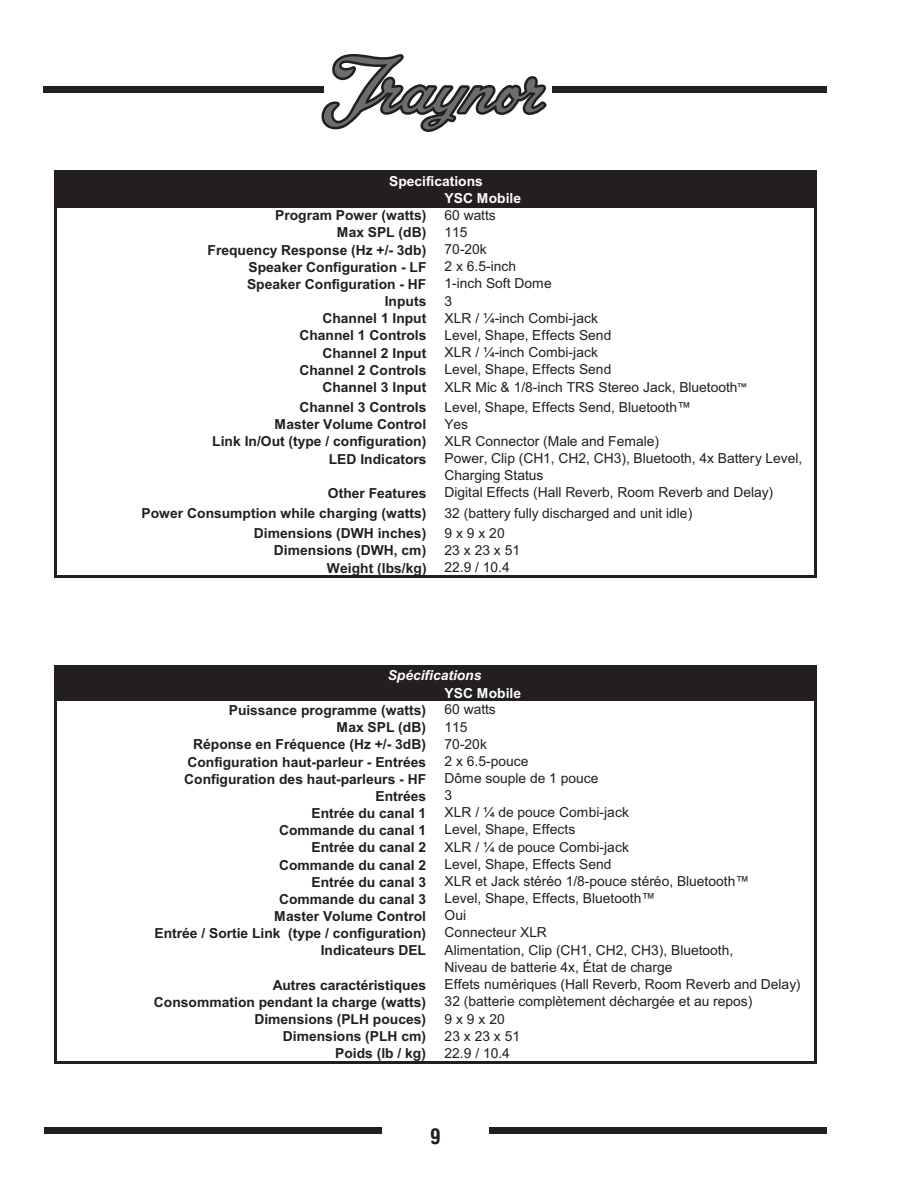
<style>
.page{position:relative;width:918px;height:1188px;background:#fff}
.page>*{position:absolute;margin:0;border:0;box-sizing:border-box;transform-origin:0 0}
.t1{font:700 condensed 21px "Helvetica";color:#231f20}
.t2{font:13.8px/17.1px "Arial";color:#231f20}
.t3{font:700 13.8px "Arial";color:#231f20}
.t4{font:700 13.8px "Arial";color:#fff}
.t5{font:italic 700 13.8px "Arial";color:#fff}
.s1{font-family:"Calibri"}
</style>
<div class="page">
<div style="left:44px;top:1128px;width:337px;height:6px;background:#231f20"></div>
<div style="left:489px;top:1128px;width:338px;height:6px;background:#231f20"></div>
<div style="left:44px;top:87px;width:280px;height:6px;background:#231f20"></div>
<div style="left:552px;top:87px;width:275px;height:6px;background:#231f20"></div>
<svg style="left:321px;top:54px;width:226px;height:78px"></svg>
<div style="left:56px;top:173px;width:760px;height:33px;background:#231f20"></div>
<hr style="left:54px;top:171px;width:3px;height:407px;background:#231f20">
<hr style="left:814px;top:173px;width:3px;height:405px;background:#231f20">
<hr style="left:57px;top:171px;width:760px;height:2px;background:#231f20">
<hr style="left:57px;top:205px;width:760px;height:3px;background:#231f20">
<hr style="left:57px;top:575px;width:760px;height:3px;background:#231f20">
<div style="left:56px;top:667px;width:760px;height:34px;background:#231f20"></div>
<hr style="left:54px;top:665px;width:2px;height:399px;background:#231f20">
<hr style="left:814px;top:668px;width:3px;height:396px;background:#231f20">
<hr style="left:56px;top:665px;width:761px;height:3px;background:#231f20">
<hr style="left:56px;top:1061px;width:761px;height:3px;background:#231f20">
<p class="t4" style="left:389px;top:171px;width:95px">Specifications</p>
<p class="t4" style="left:445px;top:188px;width:78px">YSC Mobile</p>
<p class="t3" style="left:275px;top:206px;width:153px">Program Power (watts)</p>
<p class="t2" style="left:445px;top:206px;width:53px">60 watts</p>
<p class="t3" style="left:337px;top:223px;width:91px">Max SPL (dB)</p>
<p class="t2" style="left:445px;top:223px;width:25px">115</p>
<p class="t3" style="left:208px;top:240px;width:220px">Frequency Response (Hz +/- 3db)</p>
<p class="t2" style="left:445px;top:241px;width:44px">70-20k</p>
<p class="t3" style="left:249px;top:257px;width:179px">Speaker Configuration - LF</p>
<p class="t2" style="left:445px;top:258px;width:73px">2 x 6.5-inch</p>
<p class="t3" style="left:247px;top:274px;width:181px">Speaker Configuration - HF</p>
<p class="t2" style="left:445px;top:275px;width:109px">1-inch Soft Dome</p>
<p class="t3" style="left:385px;top:291px;width:43px">Inputs</p>
<p class="t2" style="left:445px;top:292px;width:9px">3</p>
<p class="t3" style="left:322px;top:309px;width:105px">Channel 1 Input</p>
<p class="t2" style="left:445px;top:309px;width:155px">XLR / ¼-inch Combi-jack</p>
<p class="t3" style="left:299px;top:326px;width:129px">Channel 1 Controls</p>
<p class="t2" style="left:445px;top:326px;width:168px">Level, Shape, Effects Send</p>
<p class="t3" style="left:322px;top:343px;width:105px">Channel 2 Input</p>
<p class="t2" style="left:445px;top:344px;width:155px">XLR / ¼-inch Combi-jack</p>
<p class="t3" style="left:299px;top:360px;width:129px">Channel 2 Controls</p>
<p class="t2" style="left:445px;top:361px;width:168px">Level, Shape, Effects Send</p>
<p class="t3" style="left:322px;top:377px;width:105px">Channel 3 Input</p>
<p class="t2" style="left:445px;top:378px;width:304px">XLR Mic &amp; 1/8-inch TRS Stereo Jack, Bluetooth<span class="s1">™</span></p>
<p class="t3" style="left:299px;top:397px;width:129px">Channel 3 Controls</p>
<p class="t2" style="left:445px;top:398px;width:248px">Level, Shape, Effects Send, Bluetooth™</p>
<p class="t3" style="left:275px;top:415px;width:153px">Master Volume Control</p>
<p class="t2" style="left:445px;top:415px;width:25px">Yes</p>
<p class="t3" style="left:212px;top:432px;width:216px">Link In/Out (type / configuration)</p>
<p class="t2" style="left:445px;top:432px;width:216px">XLR Connector (Male and Female)</p>
<p class="t3" style="left:329px;top:449px;width:99px">LED Indicators</p>
<p class="t2" style="left:445px;top:450px;width:359px">Power, Clip (CH1, CH2, CH3), Bluetooth, 4x Battery Level,<br>Charging Status</p>
<p class="t3" style="left:328px;top:483px;width:100px">Other Features</p>
<p class="t2" style="left:445px;top:484px;width:330px">Digital Effects (Hall Reverb, Room Reverb and Delay)</p>
<p class="t3" style="left:142px;top:503px;width:286px">Power Consumption while charging (watts)</p>
<p class="t2" style="left:445px;top:504px;width:249px">32 (battery fully discharged and unit idle)</p>
<p class="t3" style="left:254px;top:524px;width:174px">Dimensions (DWH inches)</p>
<p class="t2" style="left:445px;top:524px;width:62px">9 x 9 x 20</p>
<p class="t3" style="left:274px;top:541px;width:154px">Dimensions (DWH, cm)</p>
<p class="t2" style="left:445px;top:541px;width:77px">23 x 23 x 51</p>
<p class="t3" style="left:327px;top:558px;width:101px">Weight (lbs/kg)</p>
<p class="t2" style="left:445px;top:559px;width:67px">22.9 / 10.4</p>
<p class="t5" style="left:388px;top:666px;width:95px">Spécifications</p>
<p class="t4" style="left:445px;top:683px;width:78px">YSC Mobile</p>
<p class="t3" style="left:229px;top:700px;width:199px">Puissance programme (watts)</p>
<p class="t2" style="left:445px;top:701px;width:53px">60 watts</p>
<p class="t3" style="left:337px;top:718px;width:91px">Max SPL (dB)</p>
<p class="t2" style="left:445px;top:718px;width:25px">115</p>
<p class="t3" style="left:193px;top:735px;width:234px">Réponse en Fréquence (Hz +/- 3dB)</p>
<p class="t2" style="left:445px;top:735px;width:44px">70-20k</p>
<p class="t3" style="left:187px;top:752px;width:240px">Configuration haut-parleur - Entrées</p>
<p class="t2" style="left:445px;top:752px;width:85px">2 x 6.5-pouce</p>
<p class="t3" style="left:184px;top:769px;width:244px">Configuration des haut-parleurs - HF</p>
<p class="t2" style="left:445px;top:769px;width:155px">Dôme souple de 1 pouce</p>
<p class="t3" style="left:375px;top:786px;width:52px">Entrées</p>
<p class="t2" style="left:445px;top:787px;width:9px">3</p>
<p class="t3" style="left:312px;top:803px;width:116px">Entrée du canal 1</p>
<p class="t2" style="left:445px;top:804px;width:186px">XLR / ¼ de pouce Combi-jack</p>
<p class="t3" style="left:279px;top:821px;width:149px">Commande du canal 1</p>
<p class="t2" style="left:445px;top:821px;width:132px">Level, Shape, Effects</p>
<p class="t3" style="left:312px;top:838px;width:116px">Entrée du canal 2</p>
<p class="t2" style="left:445px;top:838px;width:186px">XLR / ¼ de pouce Combi-jack</p>
<p class="t3" style="left:279px;top:855px;width:149px">Commande du canal 2</p>
<p class="t2" style="left:445px;top:855px;width:168px">Level, Shape, Effects Send</p>
<p class="t3" style="left:312px;top:872px;width:116px">Entrée du canal 3</p>
<p class="t2" style="left:445px;top:872px;width:306px">XLR et Jack stéréo 1/8-pouce stéréo, Bluetooth™</p>
<p class="t3" style="left:279px;top:889px;width:149px">Commande du canal 3</p>
<p class="t2" style="left:445px;top:890px;width:212px">Level, Shape, Effects, Bluetooth™</p>
<p class="t3" style="left:274px;top:907px;width:153px">Master Volume Control</p>
<p class="t2" style="left:445px;top:907px;width:23px">Oui</p>
<p class="t3" style="left:155px;top:924px;width:273px">Entrée / Sortie Link (type / configuration)</p>
<p class="t2" style="left:445px;top:924px;width:104px">Connecteur XLR</p>
<p class="t3" style="left:321px;top:941px;width:107px">Indicateurs DEL</p>
<p class="t2" style="left:445px;top:941px;width:290px">Alimentation, Clip (CH1, CH2, CH3), Bluetooth,<br>Niveau de batterie 4x, État de charge</p>
<p class="t3" style="left:273px;top:975px;width:155px">Autres caractéristiques</p>
<p class="t2" style="left:445px;top:975px;width:357px">Effets numériques (Hall Reverb, Room Reverb and Delay)</p>
<p class="t3" style="left:154px;top:992px;width:274px">Consommation pendant la charge (watts)</p>
<p class="t2" style="left:445px;top:993px;width:309px">32 (batterie complètement déchargée et au repos)</p>
<p class="t3" style="left:254px;top:1010px;width:173px">Dimensions (PLH pouces)</p>
<p class="t2" style="left:445px;top:1010px;width:62px">9 x 9 x 20</p>
<p class="t3" style="left:283px;top:1027px;width:145px">Dimensions (PLH cm)</p>
<p class="t2" style="left:445px;top:1027px;width:77px">23 x 23 x 51</p>
<p class="t3" style="left:335px;top:1044px;width:92px">Poids (lb / kg)</p>
<p class="t2" style="left:445px;top:1045px;width:67px">22.9 / 10.4</p>
<h1 class="t1" style="left:430px;top:1126px;width:12px">9</h1>
</div>
